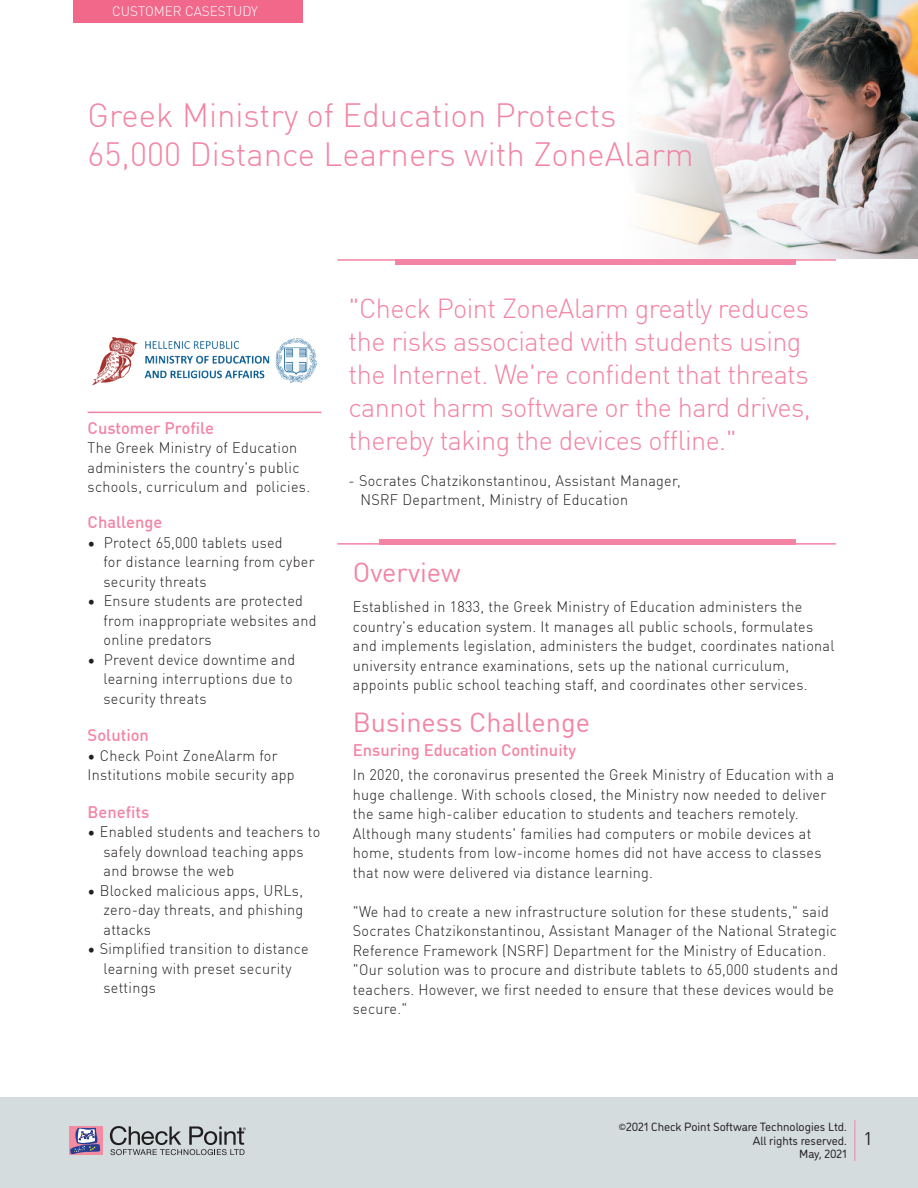
<style>
.page{position:relative;width:918px;height:1188px;background:#fff}
.page>*{position:absolute;margin:0;border:0;box-sizing:border-box;transform-origin:0 0}
.t1{font:300 33px/39px "DIN Pro";color:#f384a4}
.t2{font:300 27px/33px "DIN Pro";letter-spacing:-.02em;color:#f384a4}
.t3{font:27px "DIN Pro";color:#f384a4}
.t4{font:18px "DIN Pro";color:#231f20}
.t5{font:500 16.5px "DIN Pro";color:#f384a4}
.t6{font:300 15px/19.5px "DIN Pro";letter-spacing:.02em;color:#231f20;scale:.96 1}
.t7{font:300 13.5px "DIN Pro";color:#fff}
.t8{font:12px/13.5px "DI Nosaur";color:#231f20;text-align:right}
.t9{font:9px "DI Nosaur";color:#231f20}
</style>
<div class="page">
<div style="left:0;top:1097px;width:918px;height:91px;background:#d4dcde"></div>
<svg style="left:69px;top:1126px;width:33px;height:29px"></svg>
<svg style="left:70px;top:1128px;width:30px;height:26px"></svg>
<svg style="left:110px;top:1126px;width:136px;height:29px"></svg>
<hr style="left:854px;top:1120px;width:1px;height:41px;background:#f384a4">
<img style="left:636px;top:0;width:282px;height:259px">
<div style="left:395px;top:259px;width:400px;height:6px;background:#f384a4"></div>
<div style="left:379px;top:539px;width:416px;height:6px;background:#f384a4"></div>
<hr style="left:337px;top:543px;width:499px;height:2px;background:#f384a4">
<hr style="left:88px;top:412px;width:234px;height:1px;background:#f384a4">
<div style="left:73px;top:0;width:230px;height:23px;background:#f1688a"></div>
<hr style="left:337px;top:259px;width:499px;height:2px;background:#f384a4">
<img style="left:92px;top:337px;width:225px;height:49px">
<p class="t7" style="left:112px;top:1px;width:147px">CUSTOMER CASESTUDY</p>
<h1 class="t1" style="left:88px;top:93px;width:608px">Greek Ministry of Education Protects<br>65,000 Distance Learners with ZoneAlarm</h1>
<p class="t5" style="left:88px;top:415px;width:128px">Customer Profile</p>
<p class="t6" style="left:88px;top:437px;width:220px">The Greek Ministry of Education</p>
<p class="t6" style="left:88px;top:457px;width:222px">administers the country s' public</p>
<p class="t6" style="left:256px;top:476px;width:58px">policies.</p>
<p class="t6" style="left:88px;top:476px;width:168px">schools, curriculum and</p>
<p class="t5" style="left:88px;top:510px;width:76px">Challenge</p>
<p class="t6" style="left:104px;top:532px;width:188px">Protect 65,000 tablets used</p>
<p class="t6" style="left:88px;top:532px;width:10px">•</p>
<p class="t6" style="left:88px;top:590px;width:10px">•</p>
<p class="t6" style="left:88px;top:649px;width:10px">•</p>
<p class="t6" style="left:104px;top:551px;width:221px">for distance learning from cyber security threats<br>Ensure students are protected</p>
<p class="t6" style="left:104px;top:610px;width:223px">from inappropriate websites and online predators<br>Prevent device downtime and</p>
<p class="t6" style="left:104px;top:668px;width:199px">learning interruptions due to security threats</p>
<p class="t5" style="left:88px;top:723px;width:63px">Solution</p>
<p class="t6" style="left:88px;top:745px;width:217px">• Check Point ZoneAlarm for<br>Institutions mobile security app</p>
<p class="t5" style="left:88px;top:799px;width:63px">Benefits</p>
<p class="t6" style="left:104px;top:821px;width:227px;text-indent:-16px">• Enabled students and teachers to safely download teaching apps and browse the web</p>
<p class="t6" style="left:104px;top:880px;width:210px;text-align:justify;text-indent:-16px">• Blocked malicious apps, URLs, zero-day threats, and phishing attacks</p>
<p class="t6" style="left:104px;top:938px;width:215px;text-indent:-16px">• Simplified transition to distance learning with preset security settings</p>
<h2 class="t2" style="left:349px;top:290px;width:464px">"Check Point ZoneAlarm greatly reduces the risks associated with students using the Internet. We r e' confident that threats cannot harm software or the hard drives, thereby taking the devices offline ".</h2>
<p class="t6" style="left:361px;top:470px;width:335px;text-indent:-12px">- Socrates Chatzikonstantinou, Assistant Manager,<br>NSRF Department, Ministry of Education</p>
<h2 class="t3" style="left:353px;top:552px;width:109px">Overview</h2>
<p class="t6" style="left:353px;top:596px;width:503px">Established in 1833, the Greek Ministry of Education administers the country s' education system It. manages all public schools, formulates and implements legislation, administers the budget, coordinates national university entrance examinations, sets up the national curriculum, appoints public school teaching staff, and coordinates other services.</p>
<h2 class="t3" style="left:353px;top:702px;width:239px">Business Challenge</h2>
<p class="t5" style="left:353px;top:738px;width:225px">Ensuring Education Continuity</p>
<p class="t6" style="left:353px;top:764px;width:503px">In 2020, the coronavirus presented the Greek Ministry of Education with a huge challenge. With schools closed, the Ministry now needed to deliver the same high-caliber education to students and teachers remotely.<br>Although many students' families had computers or mobile devices at home, students from low-income homes did not have access to classes that now were delivered via distance learning.</p>
<p class="t6" style="left:353px;top:901px;width:507px">"We had to create a new infrastructure solution for these students," said Socrates Chatzikonstantinou, Assistant Manager of the National Strategic Reference Framework (NSRF) Department for the Ministry of Education. "Our solution was to procure and distribute tablets to 65,000 students and teachers. However, we first needed to ensure that these devices would be secure ".</p>
<p class="t8" style="left:626px;top:1120px;width:222px">2021 Check Point Software Technologies Ltd.</p>
<p class="t9" style="left:619px;top:1120px;width:9px">©</p>
<p class="t8" style="left:753px;top:1133px;width:95px">All rights reserved.<br>May, 2021</p>
<p class="t4" style="left:864px;top:1125px;width:11px">1</p>
</div>
